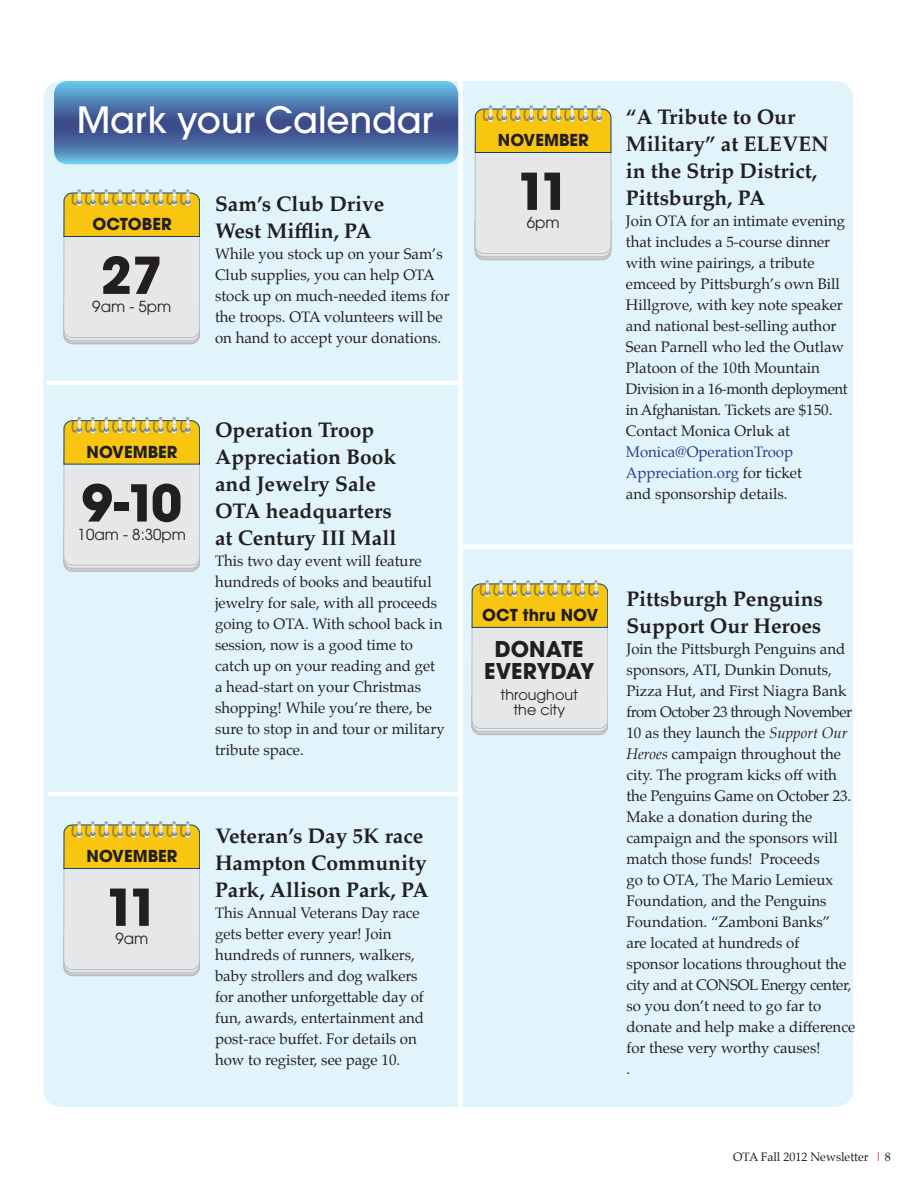
<style>
.page{position:relative;width:918px;height:1188px;background:#fff}
.page>*{position:absolute;margin:0;border:0;box-sizing:border-box;transform-origin:0 0}
.t1{font:700 50.4px "Avant Garde";letter-spacing:-.14em;color:#231f20}
.t2{font:500 36px "Avant Garde";color:#fff}
.t3{font:700 21.6px/21.6px "Avant Garde";color:#231f20;text-align:center}
.t4{font:700 21px/27px "Palatino";color:#231f20}
.t5{font:700 16.35px "Avant Garde";color:#231f20}
.t6{font:15.15px "Avant Garde";color:#231f20}
.t7{font:15px/21px "Palatino";color:#231f20}
.t8{font:15px/21px "Palatino";color:#253f8e}
.t9{font:14.4px/14.4px "Avant Garde";color:#231f20;text-align:center}
.t10{font:12px "Palatino";color:#231f20}
.s1{color:#231f20}
.s2{font-style:italic}
.s3{color:#ae1a1e}
</style>
<div class="page">
<div style="left:43px;top:81px;width:810px;height:1026px;background:#e1f4fc;border-radius:18px"></div>
<svg style="left:64px;top:189px;width:136px;height:155px;background:#e3d9af"></svg>
<div style="left:458px;top:81px;width:5px;height:1026px;background:#fff"></div>
<hr style="left:46px;top:381px;width:414px;height:4px;background:#fff">
<svg style="left:64px;top:417px;width:136px;height:155px;background:#e3d9af"></svg>
<svg style="left:64px;top:821px;width:136px;height:155px;background:#e3d9af"></svg>
<hr style="left:48px;top:792px;width:412px;height:4px;background:#fff">
<svg style="left:54px;top:81px;width:404px;height:83px;background:#507eb2"></svg>
<div style="left:463px;top:544px;width:413px;height:5px;background:#fff"></div>
<svg style="left:475px;top:105px;width:136px;height:155px;background:#e3d9af"></svg>
<svg style="left:472px;top:580px;width:136px;height:155px;background:#e3d9af"></svg>
<h2 class="t2" style="left:77px;top:98px;width:358px">Mark your Calendar</h2>
<p class="t5" style="left:92px;top:214px;width:81px">OCTOBER</p>
<h1 class="t1" style="left:101px;top:243px;width:64px">27</h1>
<p class="t6" style="left:92px;top:297px;width:81px">9am - 5pm</p>
<h3 class="t4" style="left:215px;top:190px;width:171px">Sam’s Club Drive<br>West Mifflin, PA</h3>
<p class="t7" style="left:215px;top:243px;width:236px">While you stock up on your Sam’s<br>Club supplies, you can help OTA stock up on much-needed items for the troops. OTA volunteers will be on hand to accept your donations.</p>
<p class="t5" style="left:87px;top:441px;width:93px">NOVEMBER</p>
<h1 class="t1" style="left:82px;top:470px;width:102px">9-10</h1>
<p class="t6" style="left:78px;top:525px;width:110px">10am - 8:30pm</p>
<p class="t5" style="left:87px;top:846px;width:93px">NOVEMBER</p>
<h1 class="t1" style="left:105px;top:875px;width:56px">11</h1>
<p class="t6" style="left:115px;top:929px;width:34px">9am</p>
<h3 class="t4" style="left:215px;top:416px;width:183px">Operation Troop<br>Appreciation Book and Jewelry Sale<br>OTA headquarters at Century III Mall</h3>
<p class="t7" style="left:215px;top:551px;width:231px">This two day event will feature hundreds of books and beautiful jewelry for sale, with all proceeds going to OTA. With school back in session, now is a good time to catch up on your reading and get a head-start on your Christmas shopping! While you’re there, be sure to stop in and tour or military tribute space.</p>
<h3 class="t4" style="left:215px;top:822px;width:215px">Veteran’s Day 5K race<br>Hampton Community<br>Park, Allison Park, PA</h3>
<p class="t7" style="left:215px;top:902px;width:211px">This Annual Veterans Day race gets better every year! Join hundreds of runners, walkers, baby strollers and dog walkers for another unforgettable day of fun, awards, entertainment and post-race buffet. For details on how to register, see page 10.</p>
<p class="t5" style="left:498px;top:130px;width:93px">NOVEMBER</p>
<h1 class="t1" style="left:516px;top:159px;width:56px">11</h1>
<p class="t6" style="left:527px;top:213px;width:34px">6pm</p>
<h3 class="t4" style="left:626px;top:103px;width:204px">“A Tribute to Our<br>Military” at ELEVEN in the Strip District,<br>Pittsburgh, PA</h3>
<p class="t7" style="left:626px;top:210px;width:223px">Join OTA for an intimate evening that includes a 5-course dinner with wine pairings, a tribute emceed by Pittsburgh’s own Bill<br>Hillgrove, with key note speaker and national best-selling author<br>Sean Parnell who led the Outlaw<br>Platoon of the 10th Mountain<br>Division in a 16-month deployment in Afghanistan. Tickets are $150.<br>Contact Monica Orluk at</p>
<p class="t8" style="left:626px;top:441px;width:178px">Monica@OperationTroop<br>Appreciation.org <span class="s1">for ticket and sponsorship details.</span></p>
<p class="t5" style="left:482px;top:605px;width:118px">OCT thru NOV</p>
<h3 class="t3" style="left:484px;top:638px;width:112px">DONATE<br>EVERYDAY</h3>
<p class="t9" style="left:500px;top:688px;width:79px">throughout the city</p>
<h3 class="t4" style="left:626px;top:585px;width:198px">Pittsburgh Penguins<br>Support Our Heroes</h3>
<p class="t7" style="left:626px;top:638px;width:230px">Join the Pittsburgh Penguins and sponsors, ATI, Dunkin Donuts,<br>Pizza Hut, and First Niagra Bank from October 23 through November<br>10 as they launch the <span class="s2">Support Our<br>Heroes</span> campaign throughout the city. The program kicks off with the Penguins Game on October 23.<br>Make a donation during the campaign and the sponsors will match those funds! Proceeds<br>go to OTA, The Mario Lemieux<br>Foundation, and the Penguins<br>Foundation. “Zamboni Banks”<br>are located at hundreds of sponsor locations throughout the city and at CONSOL Energy center, so you don’t need to go far to donate and help make a difference for these very worthy causes!<br>.</p>
<p class="t10" style="left:733px;top:1147px;width:159px">OTA Fall 2012 Newsletter <span class="s3">|</span> 8</p>
</div>
